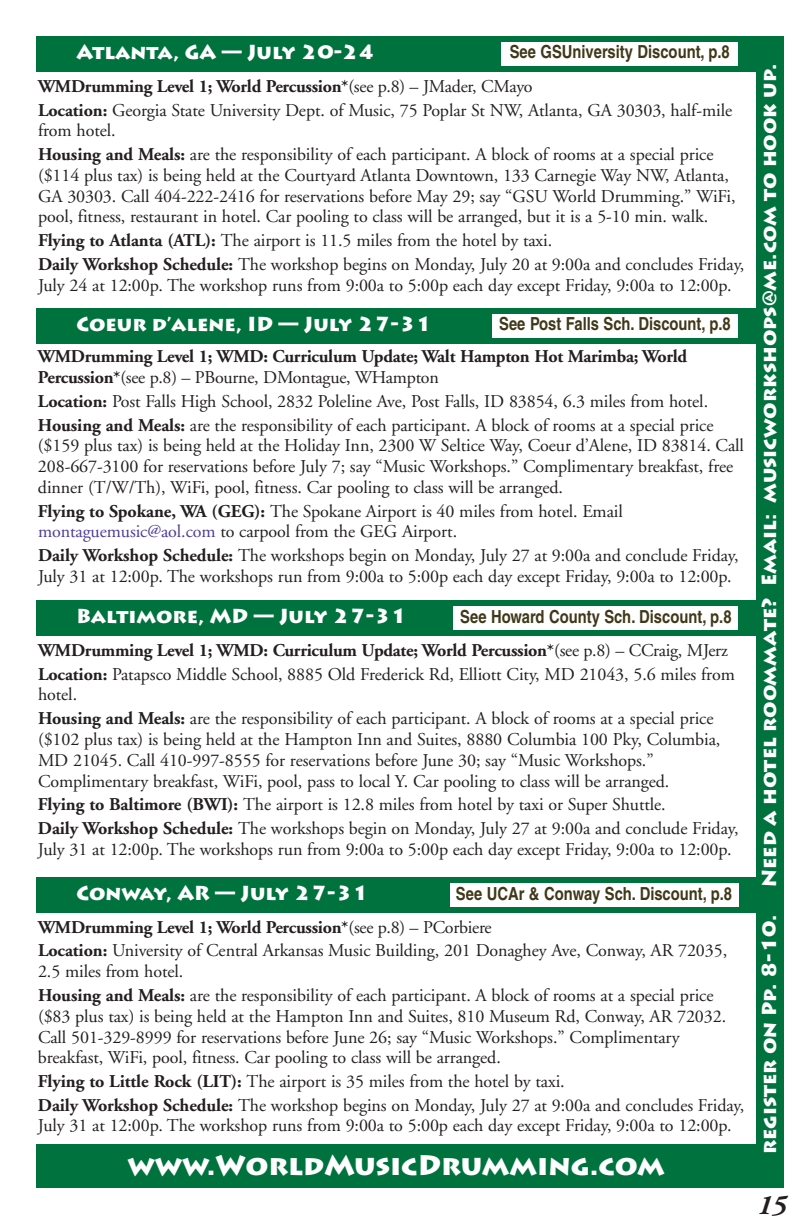
<style>
.page{position:relative;width:792px;height:1224px;background:#fff}
.page>*{position:absolute;margin:0;border:0;box-sizing:border-box;transform-origin:0 0}
.t1{font:900 28px "Lithos Pro";color:#fff}
.t2{font:italic 700 28px "Adobe Garamond";color:#231f20}
.t3{font:900 20px "Lithos Pro";color:#fff}
.t4{font:18px/23.6px "Adobe Garamond";letter-spacing:-.005em;color:#231f20}
.t5{font:700 condensed 18px "Helvetica LT";color:#403819}
.t6{font:700 18px/20.8px "Adobe Garamond";letter-spacing:-.015em;color:#231f20}
.s1{font-weight:700}
.s2{font-weight:400}
.s3{color:#4d3c98}
</style>
<div class="page">
<div style="left:756px;top:36px;width:27px;height:1152px;background:#00723e"></div>
<div style="left:36px;top:308px;width:720px;height:36px;background:#00723e"></div>
<div style="left:492px;top:314px;width:246px;height:23px;background:#fff"></div>
<div style="left:36px;top:600px;width:720px;height:36px;background:#00723e"></div>
<div style="left:454px;top:606px;width:284px;height:23px;background:#fff"></div>
<div style="left:36px;top:877px;width:720px;height:36px;background:#00723e"></div>
<div style="left:450px;top:884px;width:288px;height:23px;background:#fff"></div>
<div style="left:36px;top:36px;width:720px;height:36px;background:#00723e"></div>
<div style="left:502px;top:42px;width:236px;height:23px;background:#fff"></div>
<div style="left:36px;top:1145px;width:720px;height:43px;background:#00723e"></div>
<p class="t3" style="left:77px;top:40px;width:300px">Atlanta, GA — July 20-24</p>
<p class="t5" style="left:510px;top:45px;width:222px">See GSUniversity Discount, p.8</p>
<p class="t4" style="left:38px;top:76px;width:696px"><span class="s1">WMDrumming Level 1; World Percussion*</span>(see p.8) – JMader, CMayo<br><span class="s1">Location:</span> Georgia State University Dept. of Music, 75 Poplar St NW, Atlanta, GA 30303, half-mile</p>
<p class="t4" style="left:38px;top:120px;width:677px">from hotel.<br><span class="s1">Housing and Meals:</span> are the responsibility of each participant. A block of rooms at a special price</p>
<p class="t4" style="left:38px;top:166px;width:699px;line-height:20.8px">($114 plus tax) is being held at the Courtyard Atlanta Downtown, 133 Carnegie Way NW, Atlanta,<br>GA 30303. Call 404-222-2416 for reservations before May 29; say “GSU World Drumming.” WiFi, pool, fitness, restaurant in hotel. Car pooling to class will be arranged, but it is a 5-10 min. walk.</p>
<p class="t4" style="left:38px;top:230px;width:708px"><span class="s1">Flying to Atlanta (ATL):</span> The airport is 11.5 miles from the hotel by taxi.<br><span class="s1">Daily Workshop Schedule:</span> The workshop begins on Monday, July 20 at 9:00a and concludes Friday,</p>
<p class="t4" style="left:38px;top:275px;width:695px">July 24 at 12:00p. The workshop runs from 9:00a to 5:00p each day except Friday, 9:00a to 12:00p.</p>
<p class="t3" style="left:77px;top:312px;width:357px">Coeur d’alene, ID — July 27-31</p>
<p class="t5" style="left:499px;top:318px;width:233px">See Post Falls Sch. Discount, p.8</p>
<p class="t6" style="left:38px;top:348px;width:651px">WMDrumming Level 1; WMD: Curriculum Update; Walt Hampton Hot Marimba; World<br>Percussion*<span class="s2">(see p.8) – PBourne, DMontague, WHampton</span></p>
<p class="t4" style="left:38px;top:391px;width:677px"><span class="s1">Location:</span> Post Falls High School, 2832 Poleline Ave, Post Falls, ID 83854, 6.3 miles from hotel.<br><span class="s1">Housing and Meals:</span> are the responsibility of each participant. A block of rooms at a special price</p>
<p class="t4" style="left:38px;top:437px;width:708px;line-height:20.8px">($159 plus tax) is being held at the Holiday Inn, 2300 W Seltice Way, Coeur d’Alene, ID 83814. Call<br>208-667-3100 for reservations before July 7; say “Music Workshops.” Complimentary breakfast, free dinner (T/W/Th), WiFi, pool, fitness. Car pooling to class will be arranged.</p>
<p class="t4" style="left:38px;top:502px;width:586px;line-height:20.8px"><span class="s1">Flying to Spokane, WA (GEG):</span> The Spokane Airport is 40 miles from hotel. Email <span class="s3">montaguemusic@aol.com</span> to carpool from the GEG Airport.</p>
<p class="t4" style="left:38px;top:547px;width:702px;line-height:20.8px"><span class="s1">Daily Workshop Schedule:</span> The workshops begin on Monday, July 27 at 9:00a and conclude Friday,<br>July 31 at 12:00p. The workshops run from 9:00a to 5:00p each day except Friday, 9:00a to 12:00p.</p>
<p class="t3" style="left:77px;top:604px;width:332px">Baltimore, MD — July 27-31</p>
<p class="t5" style="left:460px;top:610px;width:273px">See Howard County Sch. Discount, p.8</p>
<p class="t4" style="left:38px;top:640px;width:698px"><span class="s1">WMDrumming Level 1; WMD: Curriculum Update; World Percussion*</span>(see p.8) – CCraig, MJerz<br><span class="s1">Location:</span> Patapsco Middle School, 8885 Old Frederick Rd, Elliott City, MD 21043, 5.6 miles from</p>
<p class="t4" style="left:38px;top:684px;width:677px">hotel.<br><span class="s1">Housing and Meals:</span> are the responsibility of each participant. A block of rooms at a special price</p>
<p class="t4" style="left:38px;top:730px;width:684px;line-height:20.8px">($102 plus tax) is being held at the Hampton Inn and Suites, 8880 Columbia 100 Pky, Columbia,<br>MD 21045. Call 410-997-8555 for reservations before June 30; say “Music Workshops.”<br>Complimentary breakfast, WiFi, pool, pass to local Y. Car pooling to class will be arranged.</p>
<p class="t4" style="left:38px;top:794px;width:702px"><span class="s1">Flying to Baltimore (BWI):</span> The airport is 12.8 miles from hotel by taxi or Super Shuttle.<br><span class="s1">Daily Workshop Schedule:</span> The workshops begin on Monday, July 27 at 9:00a and conclude Friday,</p>
<p class="t4" style="left:38px;top:839px;width:695px">July 31 at 12:00p. The workshops run from 9:00a to 5:00p each day except Friday, 9:00a to 12:00p.</p>
<p class="t3" style="left:77px;top:881px;width:293px">Conway, AR — July 27-31</p>
<p class="t5" style="left:456px;top:887px;width:278px">See UCAr &amp; Conway Sch. Discount, p.8</p>
<p class="t4" style="left:38px;top:917px;width:691px"><span class="s1">WMDrumming Level 1; World Percussion*</span>(see p.8) – PCorbiere<br><span class="s1">Location:</span> University of Central Arkansas Music Building, 201 Donaghey Ave, Conway, AR 72035,</p>
<p class="t4" style="left:38px;top:961px;width:677px">2.5 miles from hotel.<br><span class="s1">Housing and Meals:</span> are the responsibility of each participant. A block of rooms at a special price</p>
<p class="t4" style="left:38px;top:1007px;width:690px;line-height:20.8px">($83 plus tax) is being held at the Hampton Inn and Suites, 810 Museum Rd, Conway, AR 72032.<br>Call 501-329-8999 for reservations before June 26; say “Music Workshops.” Complimentary breakfast, WiFi, pool, fitness. Car pooling to class will be arranged.</p>
<p class="t4" style="left:38px;top:1071px;width:708px"><span class="s1">Flying to Little Rock (LIT):</span> The airport is 35 miles from the hotel by taxi.<br><span class="s1">Daily Workshop Schedule:</span> The workshop begins on Monday, July 27 at 9:00a and concludes Friday,</p>
<p class="t4" style="left:38px;top:1116px;width:695px">July 31 at 12:00p. The workshop runs from 9:00a to 5:00p each day except Friday, 9:00a to 12:00p.</p>
<h1 class="t1" style="left:127px;top:1149px;width:539px">www.WorldMusicDrumming.com</h1>
<p class="t3" style="left:758px;top:887px;width:825px;rotate:-90deg">Need a hotel roommate? Email: musicworkshops@me.com to hook up.</p>
<p class="t3" style="left:758px;top:1154px;width:241px;rotate:-90deg">register on Pp. 8-10.</p>
<h1 class="t2" style="left:757px;top:1194px;width:31px">15</h1>
</div>
